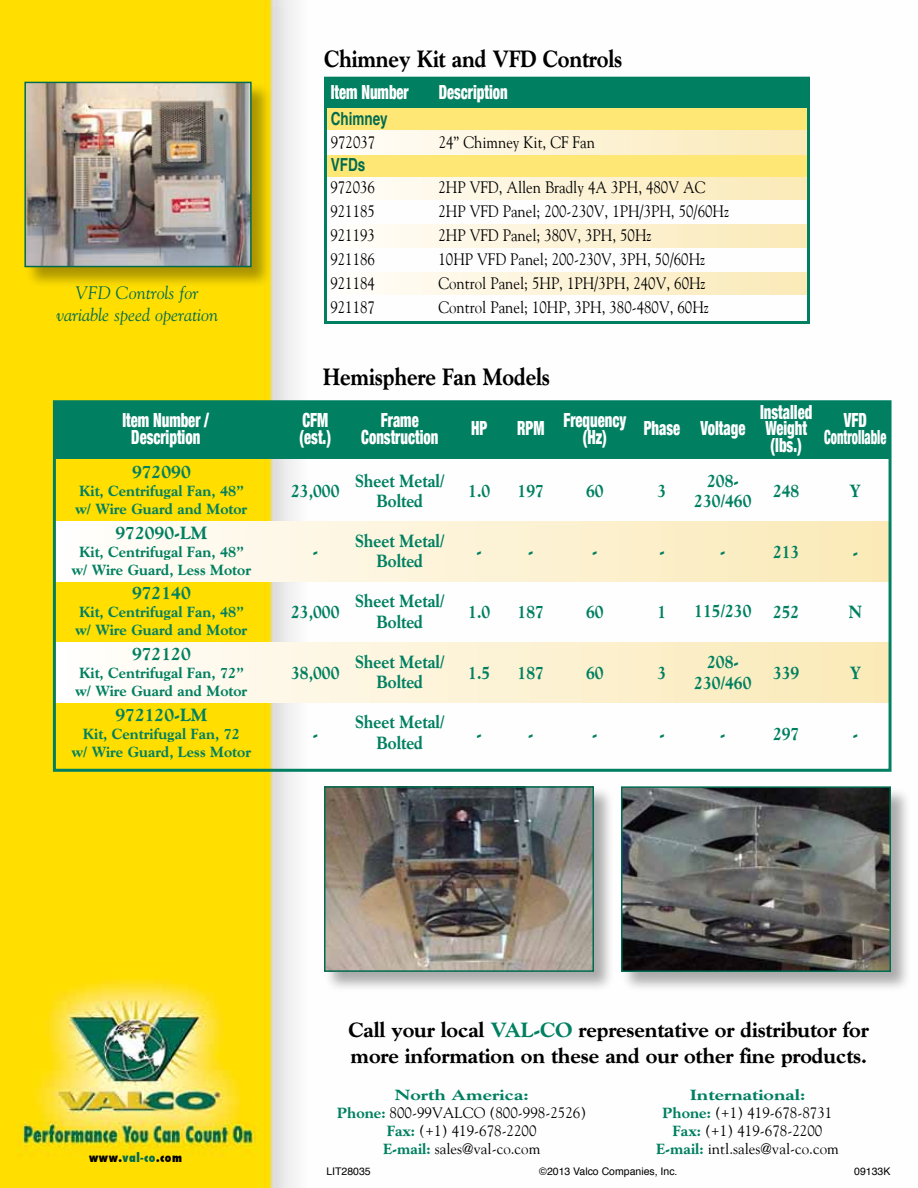
<style>
.page{position:relative;width:918px;height:1188px;background:#fff}
.page>*{position:absolute;margin:0;border:0;box-sizing:border-box;transform-origin:0 0}
.t1{font:800 24px "Goudy";letter-spacing:-.01em;color:#000;scale:.88 1}
.t2{font:800 21px/26.8px "Goudy";letter-spacing:-.01em;color:#000}
.t3{font:900 condensed 19.5px/16.5px "Helvetica Neue";color:#fff;text-align:center;scale:.75 1}
.t4{font:800 18px/20.1px "Goudy";color:#008061;text-align:center;scale:.88 1}
.t5{font:800 18px "Goudy";color:#008061}
.t6{font:italic 18px/21.8px "Goudy";color:#006b50;text-align:center}
.t7{font:700 18px "Helvetica";color:#006b50;scale:.75 1}
.t8{font:16.5px "Goudy";color:#000;scale:.9 1}
.t9{font:800 15px/18px "Goudy";color:#008061}
.t10{font:15px/18px "Goudy";color:#000;text-align:center}
.t11{font:800 condensed 12px "Futura";letter-spacing:.05em;color:#000}
.t12{font:10.5px "Helvetica";color:#000}
.s1{color:#006b50}
.s2{color:#008061}
.s3{font-weight:800;color:#008061}
</style>
<div class="page">
<img style="left:0;top:0;width:810px;height:1188px">
<div style="left:24px;top:82px;width:249px;height:206px;background:#000;opacity:.33"></div>
<img style="left:27px;top:85px;width:222px;height:179px">
<div style="left:24px;top:82px;width:228px;height:185px;border:2px solid #006b50"></div>
<div style="left:324px;top:786px;width:291px;height:207px;background:#000;opacity:.33"></div>
<img style="left:327px;top:789px;width:264px;height:180px">
<div style="left:324px;top:786px;width:270px;height:186px;border:2px solid #006b50"></div>
<div style="left:621px;top:786px;width:291px;height:207px;background:#000;opacity:.33"></div>
<img style="left:624px;top:789px;width:264px;height:180px">
<div style="left:621px;top:786px;width:270px;height:186px;border:2px solid #006b50"></div>
<div style="left:324px;top:79px;width:486px;height:29px;background:#008061"></div>
<div style="left:324px;top:108px;width:486px;height:23px;background:#ffe775"></div>
<div style="left:324px;top:154px;width:486px;height:23px;background:#ffe775"></div>
<div style="left:324px;top:131px;width:486px;height:23px;background:linear-gradient(to right,#fffefb,#fae9b6)"></div>
<div style="left:54px;top:521px;width:834px;height:61px;background:linear-gradient(to right,#fffefb,#fae9b6)"></div>
<div style="left:55px;top:642px;width:834px;height:61px;background:linear-gradient(to right,#fffefb,#fae9b6)"></div>
<div style="left:54px;top:402px;width:837px;height:57px;background:#008061"></div>
<div style="left:53px;top:400px;width:839px;height:372px;border:3px solid #008061"></div>
<div style="left:324px;top:177px;width:486px;height:23px;background:linear-gradient(to right,#fffefb,#fae9b6)"></div>
<div style="left:324px;top:225px;width:486px;height:22px;background:linear-gradient(to right,#fffefb,#fae9b6)"></div>
<div style="left:324px;top:272px;width:486px;height:23px;background:linear-gradient(to right,#fffefb,#fae9b6)"></div>
<div style="left:324px;top:77px;width:486px;height:247px;border:3px solid #008061"></div>
<h1 class="t1" style="left:324px;top:45px;width:340px">Chimney Kit and VFD Controls</h1>
<p class="t6" style="left:56px;top:282px;width:163px">VFD Controls for variable speed operation</p>
<p class="t3" style="left:331px;top:83px;width:106px">Item Number</p>
<p class="t3" style="left:439px;top:83px;width:94px">Description</p>
<p class="t7" style="left:331px;top:104px;width:78px">Chimney</p>
<p class="t7" style="left:331px;top:150px;width:48px">VFDs</p>
<p class="t8" style="left:331px;top:132px;width:51px">972037</p>
<p class="t8" style="left:439px;top:132px;width:175px">24” Chimney Kit, CF Fan</p>
<p class="t8" style="left:330px;top:177px;width:51px">972036</p>
<p class="t8" style="left:438px;top:177px;width:298px">2HP VFD, Allen Bradly 4A 3PH, 480V AC</p>
<p class="t8" style="left:330px;top:201px;width:51px">921185</p>
<p class="t8" style="left:438px;top:201px;width:324px">2HP VFD Panel; 200-230V, 1PH/3PH, 50/60Hz</p>
<p class="t8" style="left:330px;top:225px;width:51px">921193</p>
<p class="t8" style="left:438px;top:225px;width:238px">2HP VFD Panel; 380V, 3PH, 50Hz</p>
<p class="t8" style="left:330px;top:249px;width:51px">921186</p>
<p class="t8" style="left:438px;top:249px;width:298px">10HP VFD Panel; 200-230V, 3PH, 50/60Hz</p>
<p class="t8" style="left:330px;top:273px;width:51px">921184</p>
<p class="t8" style="left:438px;top:273px;width:298px">Control Panel; 5HP, 1PH/3PH, 240V, 60Hz</p>
<p class="t8" style="left:330px;top:297px;width:51px">921187</p>
<p class="t8" style="left:438px;top:297px;width:302px">Control Panel; 10HP, 3PH, 380-480V, 60Hz</p>
<h1 class="t1" style="left:323px;top:363px;width:259px">Hemisphere Fan Models</h1>
<p class="t3" style="left:122px;top:412px;width:117px">Item Number /<br>Description</p>
<p class="t3" style="left:300px;top:412px;width:43px;text-align:left">CFM (est.)</p>
<p class="t3" style="left:471px;top:420px;width:23px">HP</p>
<p class="t3" style="left:517px;top:420px;width:38px">RPM</p>
<p class="t3" style="left:644px;top:420px;width:137px">Phase Voltage</p>
<p class="t3" style="left:361px;top:412px;width:104px">Frame<br>Construction</p>
<p class="t3" style="left:563px;top:412px;width:85px">Frequency (Hz)</p>
<p class="t3" style="left:760px;top:403px;width:71px;text-align:left">Installed<br>Weight (lbs.)</p>
<p class="t3" style="left:824px;top:412px;width:85px">VFD<br>Controllable</p>
<p class="t5" style="left:132px;top:461px;width:60px">972090</p>
<p class="t9" style="left:76px;top:482px;width:173px">Kit, Centrifugal Fan, 48” w/ Wire Guard and Motor</p>
<p class="t5" style="left:115px;top:522px;width:94px">972090-LM</p>
<p class="t9" style="left:72px;top:543px;width:181px;text-align:center">Kit, Centrifugal Fan, 48” w/ Wire Guard, Less Motor</p>
<p class="t5" style="left:132px;top:583px;width:60px">972140</p>
<p class="t9" style="left:76px;top:603px;width:173px">Kit, Centrifugal Fan, 48” w/ Wire Guard and Motor</p>
<p class="t5" style="left:132px;top:644px;width:60px">972120</p>
<p class="t9" style="left:76px;top:664px;width:173px">Kit, Centrifugal Fan, 72” w/ Wire Guard and Motor</p>
<p class="t5" style="left:115px;top:704px;width:94px">972120-LM</p>
<p class="t9" style="left:72px;top:725px;width:181px;text-align:center">Kit, Centrifugal Fan, 72<br>w/ Wire Guard, Less Motor</p>
<p class="t4" style="left:291px;top:481px;width:57px">23,000</p>
<p class="t4" style="left:313px;top:541px;width:7px">-</p>
<p class="t4" style="left:291px;top:602px;width:57px">23,000</p>
<p class="t4" style="left:291px;top:663px;width:57px">38,000</p>
<p class="t4" style="left:313px;top:724px;width:7px">-</p>
<p class="t4" style="left:355px;top:470px;width:103px">Sheet Metal/<br>Bolted</p>
<p class="t4" style="left:355px;top:531px;width:103px">Sheet Metal/<br>Bolted</p>
<p class="t4" style="left:355px;top:591px;width:103px">Sheet Metal/<br>Bolted</p>
<p class="t4" style="left:355px;top:652px;width:103px">Sheet Metal/<br>Bolted</p>
<p class="t4" style="left:355px;top:712px;width:103px">Sheet Metal/<br>Bolted</p>
<p class="t4" style="left:468px;top:481px;width:27px">1.0</p>
<p class="t4" style="left:477px;top:541px;width:7px">-</p>
<p class="t4" style="left:468px;top:602px;width:27px">1.0</p>
<p class="t4" style="left:468px;top:663px;width:27px">1.5</p>
<p class="t4" style="left:477px;top:724px;width:7px">-</p>
<p class="t4" style="left:518px;top:481px;width:32px">197</p>
<p class="t4" style="left:528px;top:541px;width:7px">-</p>
<p class="t4" style="left:518px;top:602px;width:32px">187</p>
<p class="t4" style="left:518px;top:663px;width:32px">187</p>
<p class="t4" style="left:528px;top:724px;width:7px">-</p>
<p class="t4" style="left:586px;top:481px;width:22px">60</p>
<p class="t4" style="left:592px;top:541px;width:7px">-</p>
<p class="t4" style="left:586px;top:602px;width:22px">60</p>
<p class="t4" style="left:586px;top:663px;width:22px">60</p>
<p class="t4" style="left:592px;top:724px;width:7px">-</p>
<p class="t4" style="left:658px;top:481px;width:12px">3</p>
<p class="t4" style="left:694px;top:470px;width:67px">208-<br>230/460</p>
<p class="t4" style="left:773px;top:481px;width:32px">248</p>
<p class="t4" style="left:850px;top:481px;width:14px">Y</p>
<p class="t4" style="left:659px;top:541px;width:7px">-</p>
<p class="t4" style="left:720px;top:541px;width:7px">-</p>
<p class="t4" style="left:773px;top:541px;width:32px">213</p>
<p class="t4" style="left:853px;top:541px;width:7px">-</p>
<p class="t4" style="left:658px;top:602px;width:12px">1</p>
<p class="t4" style="left:658px;top:663px;width:12px">3</p>
<p class="t4" style="left:694px;top:601px;width:67px">115/230</p>
<p class="t4" style="left:694px;top:651px;width:67px;line-height:21px">208-<br>230/460</p>
<p class="t4" style="left:773px;top:602px;width:32px">252</p>
<p class="t4" style="left:773px;top:663px;width:32px">339</p>
<p class="t4" style="left:849px;top:602px;width:16px">N</p>
<p class="t4" style="left:850px;top:663px;width:14px">Y</p>
<p class="t4" style="left:659px;top:724px;width:7px">-</p>
<p class="t4" style="left:720px;top:724px;width:7px">-</p>
<p class="t4" style="left:773px;top:724px;width:32px">297</p>
<p class="t4" style="left:853px;top:724px;width:7px">-</p>
<p class="t11" style="left:89px;top:1149px;width:94px">www.<span class="s1">val-co</span>.com</p>
<p class="t2" style="left:349px;top:1016px;width:522px">Call your local <span class="s2">VAL-CO</span> representative or distributor for more information on these and our other fine products.</p>
<p class="t10" style="left:337px;top:1085px;width:251px"><span class="s3">North America:<br>Phone:</span> 800-99VALCO (800-998-2526)<br><span class="s3">Fax:</span> (+1) 419-678-2200<br><span class="s3">E-mail:</span> sales@val-co.com</p>
<p class="t10" style="left:656px;top:1085px;width:184px"><span class="s3">International:<br>Phone:</span> (+1) 419-678-8731<br><span class="s3">Fax:</span> (+1) 419-678-2200<br><span class="s3">E-mail:</span> intl.sales@val-co.com</p>
<p class="t12" style="left:326px;top:1163px;width:46px">LIT28035</p>
<p class="t12" style="left:539px;top:1163px;width:140px">©2013 Valco Companies, Inc.</p>
<p class="t12" style="left:854px;top:1163px;width:38px">09133K</p>
</div>
